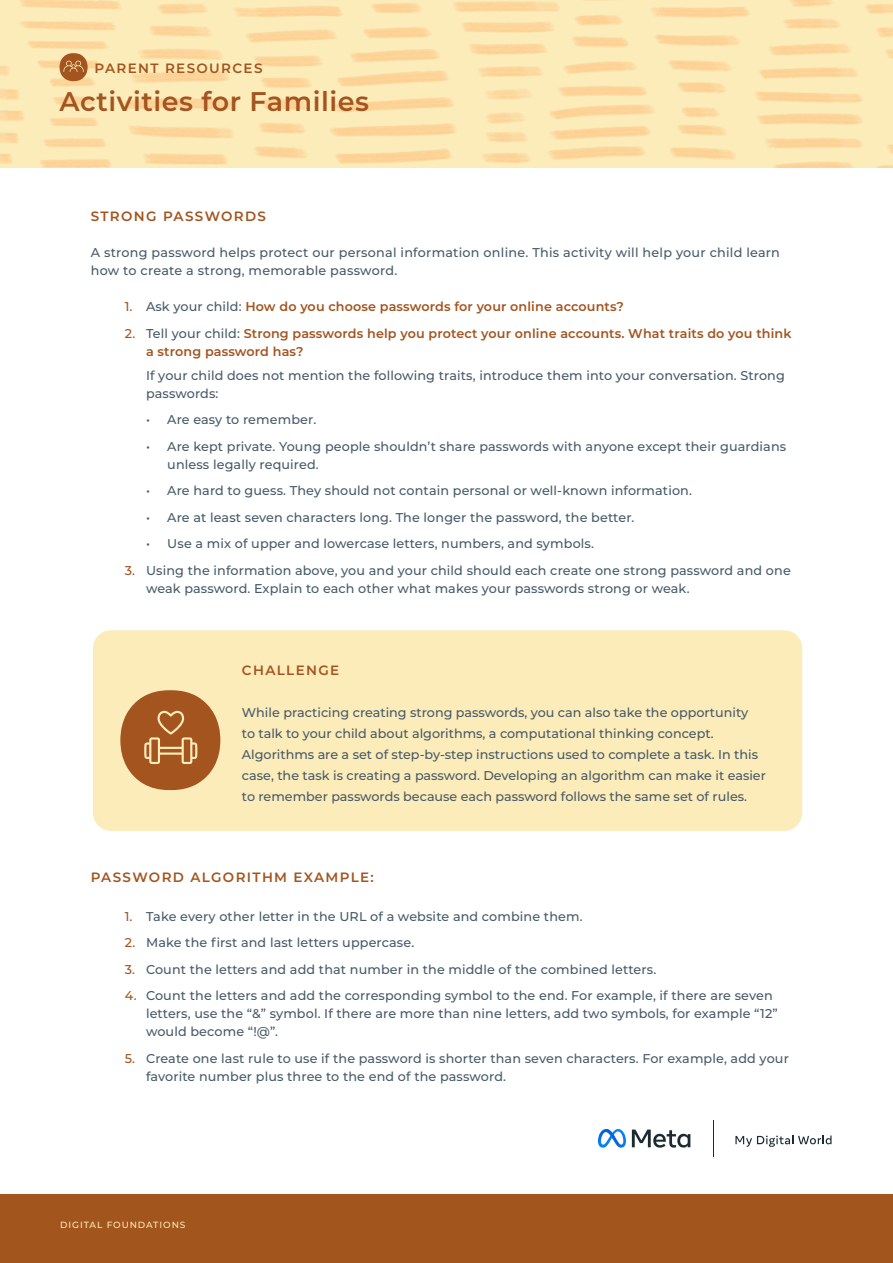
<style>
.page{position:relative;width:893px;height:1263px;background:#fff}
.page>*{position:absolute;margin:0;border:0;box-sizing:border-box;transform-origin:0 0}
.t1{font:600 27px "Montserrat";letter-spacing:.02em;color:#a3541f}
.t2{font:600 13.5px "Montserrat";letter-spacing:.1em;color:#a3541f}
.t3{font:500 12.75px/18px "Montserrat";letter-spacing:.01em;color:#475a69}
.t4{font:600 12.75px/18px "Montserrat";letter-spacing:.01em;color:#a3541f}
.t5{font:500 9px "Montserrat";letter-spacing:.1em;color:#fcecba}
.s1{font-weight:500}
.s2{font-weight:500;color:#475a69}
.s3{color:#a3541f}
</style>
<div class="page">
<svg style="left:735px;top:1135px;width:96px;height:12px"></svg>
<hr style="left:713px;top:1120px;width:1px;height:36px;background:#1c2b33">
<svg style="left:632px;top:1129px;width:58px;height:19px"></svg>
<img style="left:598px;top:1129px;width:28px;height:18px">
<svg style="left:606px;top:1129px;width:9px;height:11px"></svg>
<img style="left:0;top:0;width:892px;height:167px">
<div style="left:0;top:1194px;width:893px;height:69px;background:#a3551e"></div>
<div style="left:93px;top:630px;width:709px;height:201px;background:#fcecba;border-radius:18px"></div>
<svg style="left:120px;top:690px;width:100px;height:100px"></svg>
<svg style="left:60px;top:53px;width:28px;height:28px"></svg>
<p class="t2" style="left:95px;top:58px;width:169px">PARENT RESOURCES</p>
<h1 class="t1" style="left:60px;top:82px;width:311px">Activities for Families</h1>
<p class="t2" style="left:91px;top:207px;width:177px">STRONG PASSWORDS</p>
<p class="t3" style="left:91px;top:243px;width:691px">A strong password helps protect our personal information online. This activity will help your child learn how to create a strong, memorable password.</p>
<p class="t4" style="left:125px;top:297px;width:501px"><span class="s1">1.</span> <span class="s2">Ask your child:</span> How do you choose passwords for your online accounts?</p>
<p class="t4" style="left:146px;top:324px;width:647px;text-indent:-21px"><span class="s1">2.</span> <span class="s2">Tell your child:</span> Strong passwords help you protect your online accounts. What traits do you think a strong password has?</p>
<p class="t3" style="left:146px;top:366px;width:640px">If your child does not mention the following traits, introduce them into your conversation. Strong passwords:</p>
<p class="t3" style="left:146px;top:410px;width:172px">• Are easy to remember.</p>
<p class="t3" style="left:167px;top:437px;width:620px;text-indent:-21px">• Are kept private. Young people shouldn’t share passwords with anyone except their guardians unless legally required.</p>
<p class="t3" style="left:146px;top:481px;width:547px">• Are hard to guess. They should not contain personal or well-known information.</p>
<p class="t3" style="left:146px;top:508px;width:490px">• Are at least seven characters long. The longer the password, the better.</p>
<p class="t3" style="left:146px;top:534px;width:449px">• Use a mix of upper and lowercase letters, numbers, and symbols.</p>
<p class="t3" style="left:146px;top:561px;width:646px;text-indent:-21px"><span class="s3">3.</span> Using the information above, you and your child should each create one strong password and one weak password. Explain to each other what makes your passwords strong or weak.</p>
<p class="t2" style="left:242px;top:660px;width:99px">CHALLENGE</p>
<p class="t3" style="left:242px;top:701px;width:525px;line-height:21px">While practicing creating strong passwords, you can also take the opportunity<br>to talk to your child about algorithms, a computational thinking concept.<br>Algorithms are a set of step-by-step instructions used to complete a task. In this case, the task is creating a password. Developing an algorithm can make it easier to remember passwords because each password follows the same set of rules.</p>
<p class="t2" style="left:91px;top:867px;width:285px">PASSWORD ALGORITHM EXAMPLE:</p>
<p class="t3" style="left:125px;top:906px;width:459px"><span class="s3">1.</span> Take every other letter in the URL of a website and combine them.</p>
<p class="t3" style="left:125px;top:933px;width:291px"><span class="s3">2.</span> Make the first and last letters uppercase.</p>
<p class="t3" style="left:125px;top:959px;width:533px"><span class="s3">3.</span> Count the letters and add that number in the middle of the combined letters.</p>
<p class="t3" style="left:146px;top:986px;width:633px;text-indent:-21px"><span class="s3">4.</span> Count the letters and add the corresponding symbol to the end. For example, if there are seven letters, use the “&amp;” symbol. If there are more than nine letters, add two symbols, for example “12” would become “!@”.</p>
<p class="t3" style="left:146px;top:1048px;width:644px;text-indent:-21px"><span class="s3">5.</span> Create one last rule to use if the password is shorter than seven characters. For example, add your favorite number plus three to the end of the password.</p>
<p class="t5" style="left:60px;top:1219px;width:127px">DIGITAL FOUNDATIONS</p>
</div>
